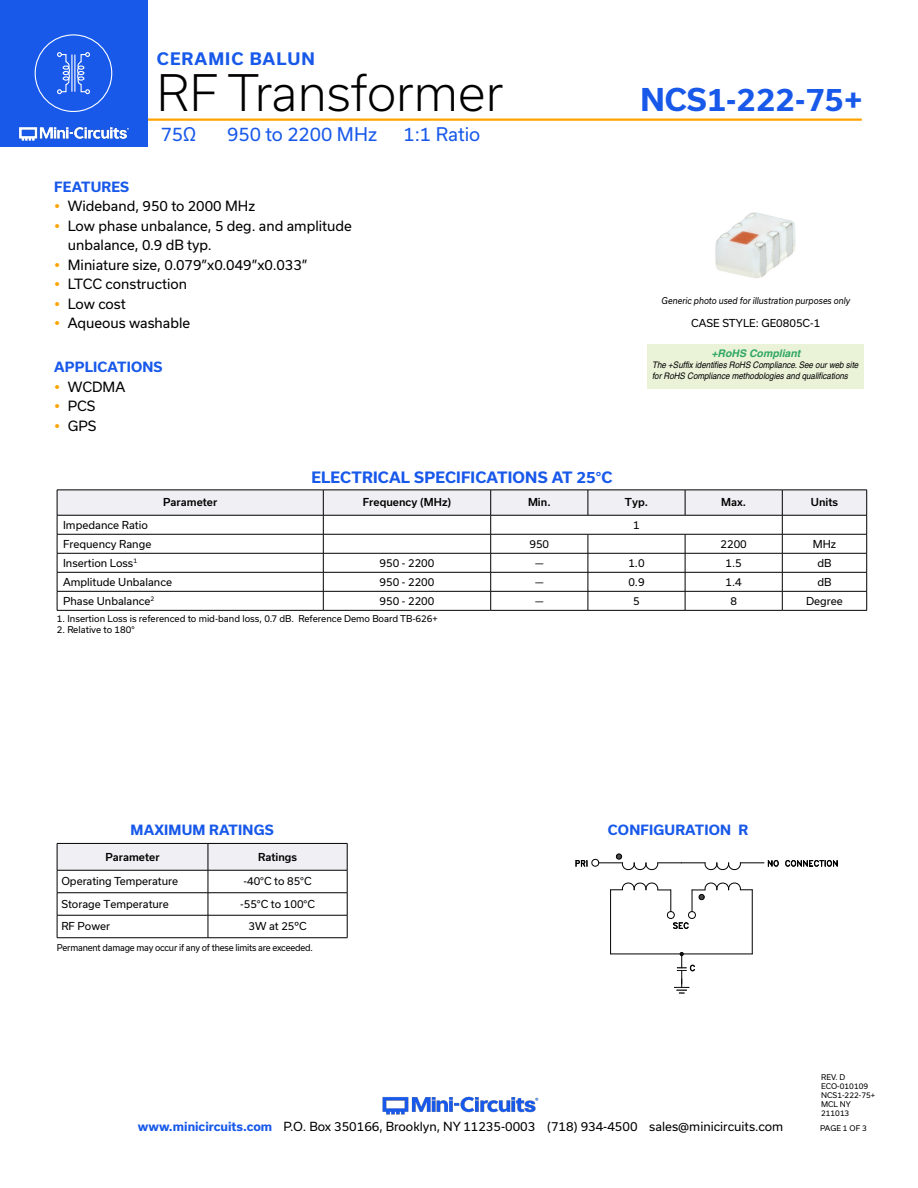
<style>
.page{position:relative;width:918px;height:1188px;background:#fff}
.page>*{position:absolute;margin:0;border:0;box-sizing:border-box;transform-origin:0 0}
.t1{font:300 48px "Usual";color:#000}
.t2{font:700 30px "Usual";color:#1859ea}
.Frequency{font:18px "Usual";color:#1859ea}
.t3{font:700 16.5px "Usual";letter-spacing:.065em;color:#1859ea}
.Blue_Headers{font:700 15px "Usual";letter-spacing:.015em;color:#1859ea}
.t4{font:13.5px/19.5px "Usual";color:#000}
.Blue_Headers-2{font:700 13.5px "Usual";letter-spacing:.015em;color:#1859ea}
.t5{font:12px "Usual";color:#000}
.Table_Body_Left_Just{font:10.5px "Usual";color:#000}
.Table_Body_Center{font:10.5px "Usual";color:#000}
.Table_Header_Center{font:500 10.5px "Usual";color:#000}
.t6{font:italic 700 10.5px "Helvetica";color:rgb(0 148 68/.8)}
.t7{font:italic 9px/10.8px "Helvetica";letter-spacing:-.005em;color:#000;scale:.9 1}
.Notes{font:9px "Usual";letter-spacing:-.01em;color:#000}
.Notes-2{font:9px "Usual";letter-spacing:-.01em;color:#000;scale:.95 1}
.t8{font:italic 9px "Usual";color:#000;scale:.9 1}
.Revision{font:7.5px "Usual";color:#000}
.s1{font-weight:700;color:#1859ea}
</style>
<div class="page">
<hr style="left:129px;top:118px;width:733px;height:3px;background:#ffa300">
<div style="left:0;top:0;width:147px;height:147px;background:#1859ea"></div>
<hr style="left:917px;top:0;width:1px;height:147px;background:#1859ea">
<img style="left:19px;top:126px;width:110px;height:15px">
<img style="left:382px;top:1096px;width:157px;height:19px">
<div style="left:35px;top:34px;width:77px;height:78px;border:1px solid #fff;border-radius:50%"></div>
<svg style="left:57px;top:52px;width:13px;height:42px"></svg>
<svg style="left:77px;top:52px;width:13px;height:42px"></svg>
<hr style="left:71px;top:55px;width:1px;height:37px;background:#fff">
<hr style="left:74px;top:55px;width:1px;height:37px;background:#fff">
<svg style="left:57px;top:843px;width:291px;height:95px"></svg>
<hr style="left:57px;top:937px;width:151px;height:1px;background:#000">
<hr style="left:208px;top:937px;width:139px;height:1px;background:#000">
<div style="left:648px;top:344px;width:216px;height:45px;background:#eaf2d8"></div>
<svg style="left:57px;top:490px;width:810px;height:120px"></svg>
<hr style="left:491px;top:591px;width:97px;height:1px;background:#000">
<hr style="left:588px;top:591px;width:97px;height:1px;background:#000">
<hr style="left:685px;top:591px;width:97px;height:1px;background:#000">
<hr style="left:57px;top:610px;width:266px;height:1px;background:#000">
<hr style="left:323px;top:610px;width:168px;height:1px;background:#000">
<hr style="left:491px;top:610px;width:97px;height:1px;background:#000">
<hr style="left:588px;top:610px;width:97px;height:1px;background:#000">
<hr style="left:685px;top:610px;width:97px;height:1px;background:#000">
<hr style="left:782px;top:610px;width:85px;height:1px;background:#000">
<hr style="left:610px;top:890px;width:1px;height:64px;background:#000">
<svg style="left:611px;top:882px;width:141px;height:49px"></svg>
<hr style="left:752px;top:890px;width:1px;height:64px;background:#000">
<svg style="left:575px;top:853px;width:204px;height:18px"></svg>
<svg style="left:785px;top:860px;width:53px;height:7px"></svg>
<hr style="left:611px;top:954px;width:141px;height:1px;background:#000">
<svg style="left:674px;top:952px;width:21px;height:42px"></svg>
<img style="left:715px;top:212px;width:81px;height:66px">
<p class="t3" style="left:157px;top:49px;width:160px">CERAMIC BALUN</p>
<h1 class="t1" style="left:157px;top:66px;width:348px">RF Transformer</h1>
<p class="Frequency" style="left:161px;top:124px;width:37px">75Ω</p>
<p class="Frequency" style="left:227px;top:124px;width:151px">950 to 2200 MHz</p>
<p class="Frequency" style="left:404px;top:124px;width:78px">1:1 Ratio</p>
<p class="Blue_Headers-2" style="left:54px;top:179px;width:76px">FEATURES</p>
<p class="t4" style="left:68px;top:197px;width:189px">Wideband, 950 to 2000 MHz</p>
<p class="t4" style="left:68px;top:216px;width:286px">Low phase unbalance, 5 deg. and amplitude unbalance, 0.9 dB typ.</p>
<p class="t4" style="left:68px;top:255px;width:241px">Miniature size, 0.079”x0.049”x0.033”</p>
<p class="t4" style="left:68px;top:275px;width:121px">LTCC construction</p>
<p class="t4" style="left:68px;top:294px;width:60px">Low cost</p>
<p class="t4" style="left:68px;top:314px;width:124px">Aqueous washable</p>
<p class="Blue_Headers-2" style="left:54px;top:360px;width:110px">APPLICATIONS</p>
<p class="t4" style="left:68px;top:377px;width:59px">WCDMA</p>
<p class="t4" style="left:68px;top:397px;width:29px">PCS</p>
<p class="t4" style="left:68px;top:416px;width:30px">GPS</p>
<p class="Blue_Headers" style="left:311px;top:469px;width:303px">ELECTRICAL SPECIFICATIONS AT 25°C</p>
<h2 class="t2" style="left:641px;top:83px;width:223px">NCS1-222-75+</h2>
<p class="t8" style="left:662px;top:295px;width:211px">Generic photo used for illustration purposes only</p>
<p class="Table_Body_Left_Just" style="left:691px;top:317px;width:131px">CASE STYLE: GE0805C-1</p>
<p class="t6" style="left:711px;top:347px;width:90px">+RoHS Compliant</p>
<p class="t7" style="left:652px;top:360px;width:231px">The +Suffix identifies RoHS Compliance. See our web site for RoHS Compliance methodologies and qualifications</p>
<p class="Table_Header_Center" style="left:163px;top:497px;width:56px">Parameter</p>
<p class="Table_Header_Center" style="left:363px;top:497px;width:90px">Frequency (MHz)</p>
<p class="Table_Header_Center" style="left:528px;top:497px;width:24px">Min.</p>
<p class="Table_Header_Center" style="left:625px;top:497px;width:25px">Typ.</p>
<p class="Table_Header_Center" style="left:721px;top:497px;width:26px">Max.</p>
<p class="Table_Header_Center" style="left:811px;top:497px;width:29px">Units</p>
<p class="Table_Body_Left_Just" style="left:63px;top:519px;width:86px">Impedance Ratio</p>
<p class="Table_Body_Center" style="left:633px;top:519px;width:8px">1</p>
<p class="Table_Body_Left_Just" style="left:63px;top:538px;width:90px">Frequency Range</p>
<p class="Table_Body_Center" style="left:529px;top:538px;width:21px">950</p>
<p class="Table_Body_Center" style="left:721px;top:538px;width:28px">2200</p>
<p class="Table_Body_Center" style="left:813px;top:538px;width:25px">MHz</p>
<p class="Table_Body_Left_Just" style="left:63px;top:557px;width:76px">Insertion Loss<sup>1</sup></p>
<p class="Table_Body_Center" style="left:380px;top:557px;width:56px">950 - 2200</p>
<p class="Table_Body_Center" style="left:535px;top:557px;width:10px">—</p>
<p class="Table_Body_Center" style="left:628px;top:557px;width:18px">1.0</p>
<p class="Table_Body_Center" style="left:726px;top:557px;width:18px">1.5</p>
<p class="Table_Body_Center" style="left:817px;top:557px;width:16px">dB</p>
<p class="Table_Body_Left_Just" style="left:63px;top:576px;width:110px">Amplitude Unbalance</p>
<p class="Table_Body_Center" style="left:380px;top:576px;width:56px">950 - 2200</p>
<p class="Table_Body_Center" style="left:535px;top:576px;width:10px">—</p>
<p class="Table_Body_Center" style="left:628px;top:576px;width:18px">0.9</p>
<p class="Table_Body_Center" style="left:726px;top:576px;width:18px">1.4</p>
<p class="Table_Body_Center" style="left:817px;top:576px;width:16px">dB</p>
<p class="Table_Body_Left_Just" style="left:63px;top:595px;width:93px">Phase Unbalance<sup>2</sup></p>
<p class="Table_Body_Center" style="left:380px;top:595px;width:56px">950 - 2200</p>
<p class="Table_Body_Center" style="left:535px;top:595px;width:10px">—</p>
<p class="Table_Body_Center" style="left:633px;top:595px;width:8px">5</p>
<p class="Table_Body_Center" style="left:730px;top:595px;width:8px">8</p>
<p class="Table_Body_Center" style="left:806px;top:595px;width:38px">Degree</p>
<p class="Notes" style="left:57px;top:613px;width:382px">1. Insertion Loss is referenced to mid-band loss, 0.7 dB. Reference Demo Board TB-626+</p>
<p class="Notes" style="left:57px;top:624px;width:79px">2. Relative to 180°</p>
<p class="Blue_Headers-2" style="left:131px;top:823px;width:145px">MAXIMUM RATINGS</p>
<p class="Blue_Headers-2" style="left:608px;top:823px;width:142px">CONFIGURATION R</p>
<p class="Table_Header_Center" style="left:105px;top:851px;width:56px">Parameter</p>
<p class="Table_Header_Center" style="left:258px;top:851px;width:41px">Ratings</p>
<p class="Table_Body_Left_Just" style="left:61px;top:875px;width:118px">Operating Temperature</p>
<p class="Table_Body_Center" style="left:243px;top:875px;width:70px">-40°C to 85°C</p>
<p class="Table_Body_Left_Just" style="left:61px;top:898px;width:109px">Storage Temperature</p>
<p class="Table_Body_Center" style="left:240px;top:898px;width:76px">-55°C to 100°C</p>
<p class="Table_Body_Left_Just" style="left:61px;top:920px;width:50px">RF Power</p>
<p class="Table_Body_Center" style="left:249px;top:920px;width:60px">3W at 25ºC</p>
<p class="Notes-2" style="left:57px;top:942px;width:271px">Permanent damage may occur if any of these limits are exceeded.</p>
<p class="Revision" style="left:821px;top:1073px;width:26px">REV. D</p>
<p class="Revision" style="left:821px;top:1082px;width:48px">ECO-010109</p>
<p class="Revision" style="left:821px;top:1091px;width:55px">NCS1-222-75+</p>
<p class="Revision" style="left:821px;top:1100px;width:31px">MCL NY</p>
<p class="Revision" style="left:821px;top:1109px;width:30px">211013</p>
<p class="t5" style="left:138px;top:1119px;width:647px"><span class="s1">www.minicircuits.com</span> P.O. Box 350166, Brooklyn, NY 11235-0003 (718) 934-4500 sales@minicircuits.com</p>
<p class="Revision" style="left:820px;top:1124px;width:48px">PAGE 1 OF 3</p>
</div>
